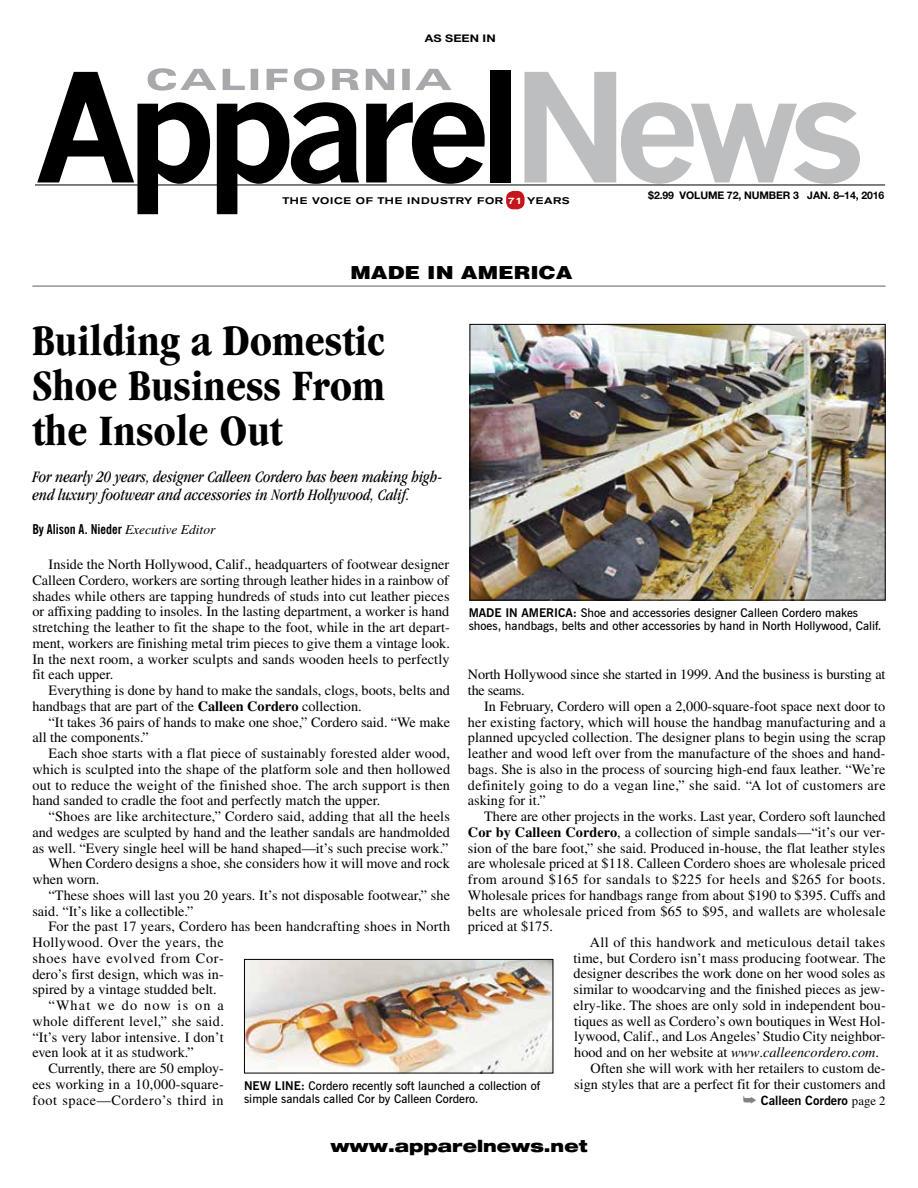
<style>
.page{position:relative;width:918px;height:1188px;background:#fff}
.page>*{position:absolute;margin:0;border:0;box-sizing:border-box;transform-origin:0 0}
.t1{font:700 condensed 45px/45px "Garamond";color:#000;text-align:justify}
.t2{font:900 18px "Helvetica";color:#000;scale:1.2 1}
.t3{font:italic condensed 16.5px/18px "Garamond";color:#000}
.t4{font:900 expanded 16.5px "Helvetica Neue";color:#000}
.t5{font:14.25px/15.8px "Times";color:#000;text-align:justify}
.t6{font:14.25px "Times";letter-spacing:.025em;color:#000}
.t7{font:14.25px "Times";letter-spacing:.02em;color:#000}
.t8{font:14.25px "Times";letter-spacing:.03em;color:#000}
.t9{font:14.25px "Times";letter-spacing:.04em;color:#000}
.t10{font:14.25px "Times";letter-spacing:.05em;color:#000}
.t11{font:14.25px "Times";letter-spacing:.08em;color:#000}
.t12{font:700 condensed 13.5px "News Gothic BT";color:#000}
.t13{font:700 12.75px "News Gothic BT";color:#000}
.t14{font:600 12px/12.8px "News Gothic BT";color:#000}
.t15{font:700 10.5px "Helvetica Neue";letter-spacing:-.01em;color:#000}
.t16{font:700 10.5px "Helvetica Neue";letter-spacing:-.01em;color:#000;scale:1.2 1}
.t17{font:500 expanded 9.6px "Akzidenz Grotesk BE";letter-spacing:.07em;color:#000}
.s1{color:#fff}
.s2{font-family:"Times";font-weight:400;font-style:italic;font-stretch:normal}
.s3{font-weight:700}
.s4{font-style:italic}
.s5{color:#808285}
.s6{font-family:"Times";font-weight:400}
</style>
<div class="page">
<hr style="left:35px;top:185px;width:850px;height:1px;background:#000">
<svg style="left:37px;top:68px;width:448px;height:146px"></svg>
<div style="left:490px;top:70px;width:21px;height:112px;background:#000"></div>
<svg style="left:524px;top:72px;width:336px;height:112px"></svg>
<div style="left:506px;top:191px;width:19px;height:18px;background:#c6161d;border-radius:8px"></div>
<hr style="left:32px;top:285px;width:854px;height:2px;background:#939598">
<img style="left:472px;top:326px;width:412px;height:272px">
<div style="left:470px;top:324px;width:416px;height:276px;border:1px solid #000"></div>
<img style="left:246px;top:961px;width:305px;height:110px">
<div style="left:244px;top:959px;width:309px;height:114px;border:1px solid #000"></div>
<p class="t16" style="left:425px;top:32px;width:60px">AS SEEN IN</p>
<p class="t17" style="left:282px;top:195px;width:289px">THE VOICE OF THE INDUSTRY FOR <span class="s1">71</span> YEARS</p>
<p class="t2" style="left:351px;top:261px;width:186px">MADE IN AMERICA</p>
<h1 class="t1" style="left:32px;top:318px;width:354px">Building a Domestic Shoe Business From the Insole Out</h1>
<p class="t3" style="left:32px;top:468px;width:412px">For nearly 20 years, designer Calleen Cordero has been making high&shy;end luxury footwear and accessories in North Hollywood, Calif.</p>
<p class="t12" style="left:32px;top:521px;width:184px">By Alison A. Nieder <span class="s2">Executive Editor</span></p>
<p class="t15" style="left:648px;top:188px;width:238px">$2.99 VOLUME 72, NUMBER 3 JAN. 8–14, 2016</p>
<p class="t5" style="left:32px;top:556px;width:419px;text-indent:16px">Inside the North Hollywood, Calif., headquarters of footwear designer Calleen Cordero, workers are sorting through leather hides in a rainbow of shades while others are tapping hundreds of studs into cut leather pieces or affixing padding to insoles. In the lasting department, a worker is hand stretching the leather to fit the shape to the foot, while in the art depart&shy;ment, workers are finishing metal trim pieces to give them a vintage look.<br>In the next room, a worker sculpts and sands wooden heels to perfectly fit each upper.</p>
<p class="t5" style="left:32px;top:682px;width:419px;text-indent:16px">Everything is done by hand to make the sandals, clogs, boots, belts and handbags that are part of the <span class="s3">Calleen Cordero</span> collection.</p>
<p class="t5" style="left:32px;top:714px;width:419px;text-indent:16px">“It takes 36 pairs of hands to make one shoe,” Cordero said. “We make all the components.”</p>
<p class="t5" style="left:32px;top:745px;width:419px;text-indent:16px">Each shoe starts with a flat piece of sustainably forested alder wood, which is sculpted into the shape of the platform sole and then hollowed out to reduce the weight of the finished shoe. The arch support is then hand sanded to cradle the foot and perfectly match the upper.</p>
<p class="t5" style="left:49px;top:808px;width:403px">“Shoes are like architecture,” Cordero said, adding that all the heels</p>
<p class="t5" style="left:32px;top:824px;width:419px">and wedges are sculpted by hand and the leather sandals are handmolded</p>
<p class="t5" style="left:32px;top:840px;width:418px">as well. “Every single heel will be hand shaped—it’s such precise work.”</p>
<p class="t5" style="left:49px;top:856px;width:403px">When Cordero designs a shoe, she considers how it will move and rock</p>
<p class="t5" style="left:32px;top:871px;width:69px">when worn.</p>
<p class="t5" style="left:49px;top:887px;width:403px">“These shoes will last you 20 years. It’s not disposable footwear,” she</p>
<p class="t5" style="left:32px;top:903px;width:163px">said. “It’s like a collectible.”</p>
<p class="t5" style="left:49px;top:919px;width:403px">For the past 17 years, Cordero has been handcrafting shoes in North</p>
<p class="t6" style="left:32px;top:934px;width:193px">Hollywood. Over the years, the</p>
<p class="t10" style="left:32px;top:950px;width:193px">shoes have evolved from Cor-</p>
<p class="t5" style="left:32px;top:966px;width:193px">dero’s first design, which was in-</p>
<p class="t5" style="left:32px;top:982px;width:186px">spired by a vintage studded belt.</p>
<p class="t11" style="left:49px;top:997px;width:177px">“What we do now is on a</p>
<p class="t6" style="left:32px;top:1013px;width:193px">whole different level,” she said.</p>
<p class="t5" style="left:32px;top:1029px;width:193px">“It’s very labor intensive. I don’t</p>
<p class="t5" style="left:32px;top:1045px;width:163px">even look at it as studwork.”</p>
<p class="t5" style="left:49px;top:1060px;width:177px">Currently, there are 50 employ-</p>
<p class="t5" style="left:32px;top:1076px;width:193px">ees working in a 10,000-square-</p>
<p class="t9" style="left:32px;top:1092px;width:193px">foot space—Cordero’s third in</p>
<p class="t14" style="left:469px;top:606px;width:414px"><span class="s3">MADE IN AMERICA:</span> Shoe and accessories designer Calleen Cordero makes shoes, handbags, belts and other accessories by hand in North Hollywood, Calif.</p>
<p class="t5" style="left:468px;top:667px;width:419px">North Hollywood since she started in 1999. And the business is bursting at the seams.</p>
<p class="t5" style="left:468px;top:698px;width:419px;text-indent:16px">In February, Cordero will open a 2,000-square-foot space next door to her existing factory, which will house the handbag manufacturing and a planned upcycled collection. The designer plans to begin using the scrap leather and wood left over from the manufacture of the shoes and hand&shy;bags. She is also in the process of sourcing high-end faux leather. “We’re definitely going to do a vegan line,” she said. “A lot of customers are asking for it.”</p>
<p class="t5" style="left:484px;top:808px;width:403px">There are other projects in the works. Last year, Cordero soft launched</p>
<p class="t5" style="left:468px;top:824px;width:419px"><span class="s3">Cor by Calleen Cordero</span>, a collection of simple sandals—“it’s our ver-</p>
<p class="t5" style="left:468px;top:840px;width:419px">sion of the bare foot,” she said. Produced in-house, the flat leather styles</p>
<p class="t5" style="left:468px;top:856px;width:419px">are wholesale priced at $118. Calleen Cordero shoes are wholesale priced</p>
<p class="t8" style="left:468px;top:871px;width:419px">from around $165 for sandals to $225 for heels and $265 for boots.</p>
<p class="t5" style="left:468px;top:887px;width:419px">Wholesale prices for handbags range from about $190 to $395. Cuffs and</p>
<p class="t7" style="left:468px;top:903px;width:419px">belts are wholesale priced from $65 to $95, and wallets are wholesale</p>
<p class="t5" style="left:468px;top:919px;width:87px">priced at $175.</p>
<p class="t6" style="left:590px;top:934px;width:297px">All of this handwork and meticulous detail takes</p>
<p class="t5" style="left:574px;top:950px;width:314px">time, but Cordero isn’t mass producing footwear. The</p>
<p class="t5" style="left:574px;top:966px;width:313px">designer describes the work done on her wood soles as</p>
<p class="t5" style="left:574px;top:982px;width:313px">similar to woodcarving and the finished pieces as jew-</p>
<p class="t5" style="left:574px;top:997px;width:314px">elry-like. The shoes are only sold in independent bou-</p>
<p class="t5" style="left:574px;top:1013px;width:313px">tiques as well as Cordero’s own boutiques in West Hol-</p>
<p class="t5" style="left:574px;top:1029px;width:313px">lywood, Calif., and Los Angeles’ Studio City neighbor-</p>
<p class="t5" style="left:574px;top:1045px;width:306px">hood and on her website at <span class="s4">www</span>.<span class="s4">calleencordero.com</span>.</p>
<p class="t5" style="left:590px;top:1060px;width:297px">Often she will work with her retailers to custom de-</p>
<p class="t5" style="left:574px;top:1076px;width:313px">sign styles that are a perfect fit for their customers and</p>
<p class="t14" style="left:244px;top:1079px;width:298px"><span class="s3">NEW LINE:</span> Cordero recently soft launched a collection of simple sandals called Cor by Calleen Cordero.</p>
<p class="t13" style="left:743px;top:1092px;width:144px"><span class="s5">➥</span> Calleen Cordero <span class="s6">page 2</span></p>
<p class="t4" style="left:330px;top:1136px;width:259px">www.apparelnews.net</p>
</div>
